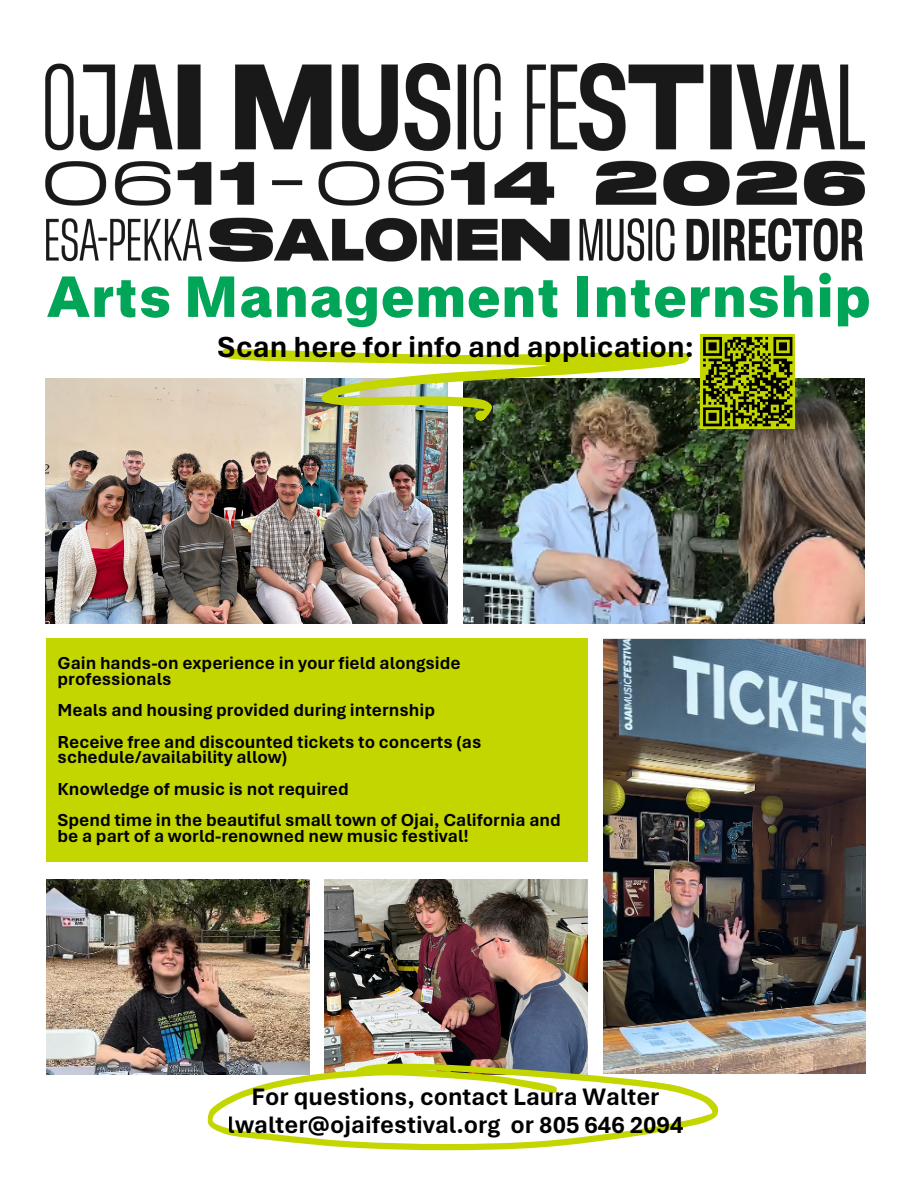
<style>
.page{position:relative;width:918px;height:1188px;background:#fff}
.page>*{position:absolute;margin:0;border:0;box-sizing:border-box;transform-origin:0 0}
.t1{font:57.3px "GT Standard M Black";color:#00a557}
.t2{font:700 30.6px "Aptos";color:#000}
.t3{font:700 25.05px/28.2px "Aptos";color:#000;text-align:center}
.t4{font:700 18.3px/15.8px "Aptos";color:#000}
</style>
<div class="page">
<img style="left:46px;top:379px;width:402px;height:244px">
<div style="left:46px;top:639px;width:542px;height:223px;background:#c4d600"></div>
<img style="left:464px;top:379px;width:401px;height:244px">
<img style="left:222px;top:349px;width:467px;height:72px">
<img style="left:324px;top:880px;width:264px;height:183px">
<img style="left:603px;top:639px;width:262px;height:435px">
<img style="left:46px;top:64px;width:819px;height:198px">
<img style="left:46px;top:880px;width:264px;height:194px">
<svg style="left:207px;top:1063px;width:512px;height:87px"></svg>
<div style="left:700px;top:334px;width:95px;height:95px;background:#c4d600"></div>
<svg style="left:703px;top:336px;width:90px;height:91px"></svg>
<h1 class="t1" style="left:46px;top:261px;width:826px">Arts Management Internship</h1>
<h2 class="t2" style="left:218px;top:328px;width:478px">Scan here for info and application:</h2>
<p class="t4" style="left:58px;top:655px;width:405px">Gain hands-on experience in your field alongside professionals</p>
<p class="t4" style="left:58px;top:702px;width:379px">Meals and housing provided during internship</p>
<p class="t4" style="left:58px;top:734px;width:425px">Receive free and discounted tickets to concerts (as schedule/availability allow)</p>
<p class="t4" style="left:58px;top:781px;width:293px">Knowledge of music is not required</p>
<p class="t4" style="left:58px;top:813px;width:505px">Spend time in the beautiful small town of Ojai, California and</p>
<p class="t4" style="left:58px;top:828px;width:413px">be a part of a world-renowned new music festival!</p>
<h3 class="t3" style="left:228px;top:1082px;width:457px">For questions, contact Laura Walter lwalter@ojaifestival.org or 805 646 2094</h3>
</div>
